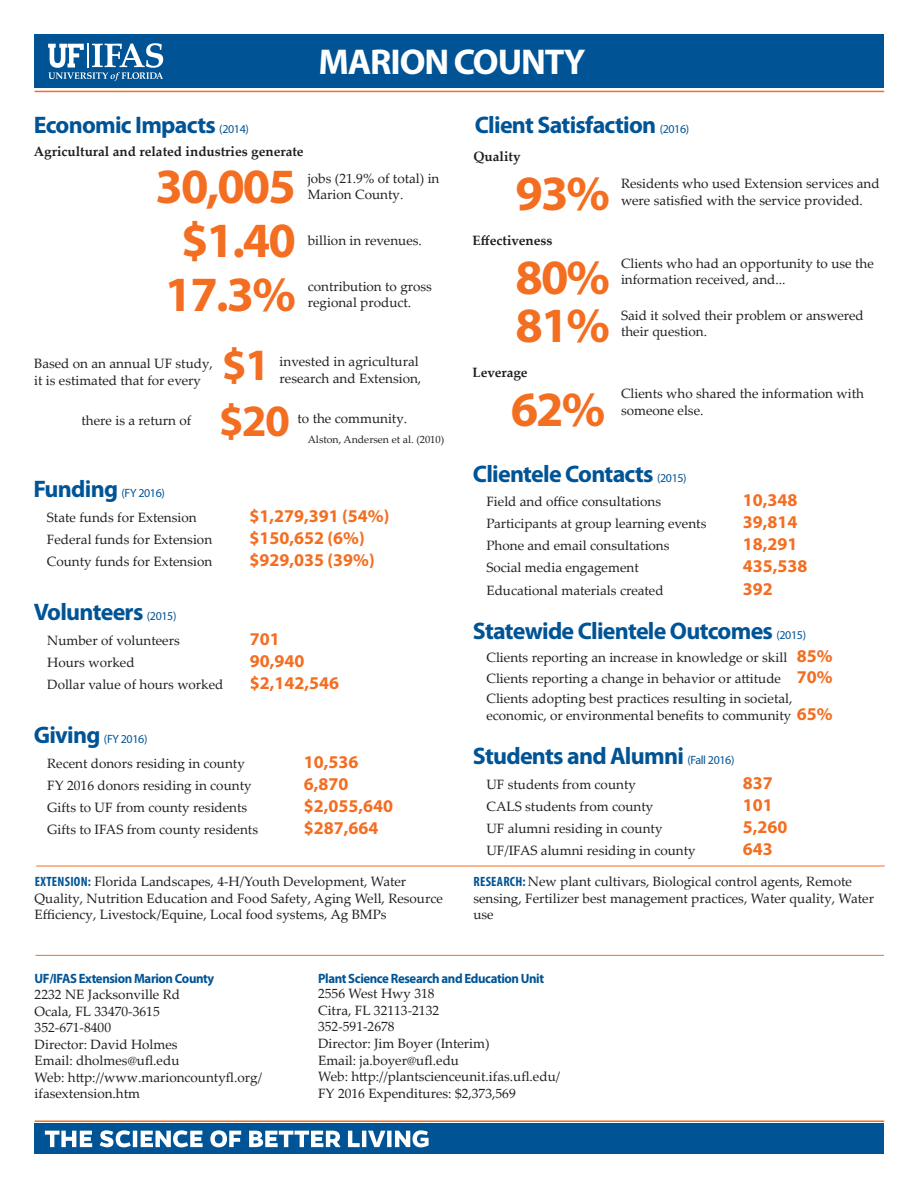
<style>
.page{position:relative;width:918px;height:1188px;background:#fff}
.page>*{position:absolute;margin:0;border:0;box-sizing:border-box;transform-origin:0 0}
.big_number{font:700 49.5px "Myriad Pro";letter-spacing:-.04em;color:#f36e21}
.big_number-2{font:700 45px "Myriad Pro";color:#f36e21}
.page_header{font:700 36px "Myriad Pro";letter-spacing:-.03em;color:#fff}
.text_head{font:700 24px "Myriad Pro";letter-spacing:-.03em;color:#005495}
.body{font:700 18px "Myriad Pro";color:#f36e21}
.body-2{font:13.5px/16.5px "Palatino Linotype";color:#231f20}
.body-3{font:700 13.5px "Palatino Linotype";color:#231f20}
.location_head{font:700 13.5px "Myriad Pro";letter-spacing:-.03em;color:#005495;scale:.95 1}
.text_head-2{font:12px "Myriad Pro";letter-spacing:-.03em;color:#005495}
.footnote{font:10.5px "Palatino Linotype";color:#231f20}
.s1{font-weight:400;font-size:12px}
.s2{font-weight:700;font-size:24px}
.s3{font-family:"Myriad Pro";font-weight:700;font-size:18px;color:#f36e21}
.s4{font-family:"Myriad Pro";font-weight:700;font-stretch:condensed;color:#005495}
.s5{font-family:"Myriad Pro";font-weight:700;color:#005495}
</style>
<div class="page">
<div style="left:35px;top:34px;width:849px;height:54px;background:#005495"></div>
<svg style="left:48px;top:43px;width:115px;height:38px"></svg>
<hr style="left:35px;top:91px;width:849px;height:1px;background:#f36e21">
<div style="left:35px;top:1124px;width:849px;height:30px;background:#005495"></div>
<hr style="left:35px;top:1120px;width:849px;height:2px;background:#f36e21">
<hr style="left:36px;top:955px;width:848px;height:1px;background:#f36e21">
<hr style="left:36px;top:866px;width:849px;height:1px;background:#f36e21">
<svg style="left:45px;top:1130px;width:384px;height:17px"></svg>
<p class="page_header" style="left:318px;top:39px;width:269px">MARION COUNTY</p>
<p class="text_head" style="left:34px;top:109px;width:217px">Economic Impacts <span class="s1">(2014)</span></p>
<p class="body-3" style="left:34px;top:142px;width:271px">Agricultural and related industries generate</p>
<p class="big_number" style="left:156px;top:154px;width:142px">30,005</p>
<p class="body-2" style="left:308px;top:169px;width:133px">jobs (21.9% of total) in<br>Marion County.</p>
<p class="big_number" style="left:181px;top:208px;width:116px">$1.40</p>
<p class="body-2" style="left:308px;top:231px;width:116px">billion in revenues.</p>
<p class="big_number" style="left:165px;top:262px;width:132px">17.3%</p>
<p class="body-2" style="left:308px;top:277px;width:126px">contribution to gross regional product.</p>
<p class="body-2" style="left:34px;top:355px;width:180px">Based on an annual UF study, it is estimated that for every</p>
<p class="body-2" style="left:82px;top:412px;width:111px">there is a return of</p>
<p class="big_number-2" style="left:222px;top:336px;width:50px">$1</p>
<p class="body-2" style="left:280px;top:353px;width:143px">invested in agricultural research and Extension,</p>
<p class="big_number-2" style="left:219px;top:392px;width:73px">$20</p>
<p class="body-2" style="left:298px;top:410px;width:111px">to the community.</p>
<p class="footnote" style="left:308px;top:432px;width:138px">Alston, Andersen et al. (2010)</p>
<p class="text_head-2" style="left:33px;top:486px;width:133px"><span class="s2">Funding</span> (FY 2016)</p>
<p class="body-2" style="left:47px;top:509px;width:151px">State funds for Extension</p>
<p class="body" style="left:249px;top:504px;width:142px">$1,279,391 (54%)</p>
<p class="body-2" style="left:47px;top:531px;width:167px">Federal funds for Extension</p>
<p class="body" style="left:249px;top:526px;width:117px">$150,652 (6%)</p>
<p class="body-2" style="left:47px;top:553px;width:167px">County funds for Extension</p>
<p class="body" style="left:249px;top:549px;width:127px">$929,035 (39%)</p>
<p class="text_head" style="left:34px;top:597px;width:144px">Volunteers <span class="s1">(2015)</span></p>
<p class="body-2" style="left:47px;top:632px;width:134px">Number of volunteers</p>
<p class="body" style="left:250px;top:627px;width:31px">701</p>
<p class="body-2" style="left:47px;top:654px;width:89px">Hours worked</p>
<p class="body" style="left:250px;top:649px;width:56px">90,940</p>
<p class="body-2" style="left:47px;top:676px;width:178px">Dollar value of hours worked</p>
<p class="body" style="left:250px;top:671px;width:91px">$2,142,546</p>
<p class="text_head-2" style="left:34px;top:732px;width:115px"><span class="s2">Giving</span> (FY 2016)</p>
<p class="body-2" style="left:47px;top:755px;width:199px">Recent donors residing in county</p>
<p class="body" style="left:304px;top:750px;width:56px">10,536</p>
<p class="body-2" style="left:47px;top:777px;width:206px">FY 2016 donors residing in county</p>
<p class="body" style="left:304px;top:772px;width:46px">6,870</p>
<p class="body-2" style="left:47px;top:799px;width:202px">Gifts to UF from county residents</p>
<p class="body" style="left:304px;top:794px;width:91px">$2,055,640</p>
<p class="body-2" style="left:47px;top:821px;width:212px">Gifts to IFAS from county residents</p>
<p class="body" style="left:304px;top:816px;width:76px">$287,664</p>
<p class="text_head" style="left:475px;top:109px;width:216px">Client Satisfaction <span class="s1">(2016)</span></p>
<p class="body-3" style="left:473px;top:147px;width:49px">Quality</p>
<p class="big_number" style="left:516px;top:161px;width:96px">93%</p>
<p class="body-2" style="left:621px;top:175px;width:260px">Residents who used Extension services and were satisfied with the service provided.</p>
<p class="body-3" style="left:472px;top:231px;width:82px">Effectiveness</p>
<p class="big_number" style="left:516px;top:245px;width:96px">80%</p>
<p class="body-2" style="left:621px;top:255px;width:254px">Clients who had an opportunity to use the information received, and...</p>
<p class="big_number" style="left:516px;top:293px;width:96px">81%</p>
<p class="body-2" style="left:621px;top:306px;width:244px">Said it solved their problem or answered their question.</p>
<p class="body-3" style="left:472px;top:363px;width:57px">Leverage</p>
<p class="big_number" style="left:511px;top:377px;width:96px">62%</p>
<p class="body-2" style="left:621px;top:385px;width:244px">Clients who shared the information with someone else.</p>
<p class="text_head" style="left:473px;top:458px;width:215px">Clientele Contacts <span class="s1">(2015)</span></p>
<p class="body-2" style="left:486px;top:493px;width:176px">Field and office consultations</p>
<p class="body" style="left:743px;top:489px;width:56px">10,348</p>
<p class="body-2" style="left:486px;top:515px;width:221px">Participants at group learning events</p>
<p class="body" style="left:743px;top:511px;width:56px">39,814</p>
<p class="body-2" style="left:486px;top:537px;width:185px">Phone and email consultations</p>
<p class="body" style="left:743px;top:533px;width:56px">18,291</p>
<p class="body-2" style="left:486px;top:559px;width:154px">Social media engagement</p>
<p class="body" style="left:743px;top:555px;width:66px">435,538</p>
<p class="body-2" style="left:486px;top:581px;width:179px">Educational materials created</p>
<p class="body" style="left:743px;top:577px;width:31px">392</p>
<p class="text_head" style="left:473px;top:615px;width:335px">Statewide Clientele Outcomes <span class="s1">(2015)</span></p>
<p class="body-2" style="left:486px;top:649px;width:348px">Clients reporting an increase in knowledge or skill <span class="s3">85%</span></p>
<p class="body-2" style="left:486px;top:669px;width:348px">Clients reporting a change in behavior or attitude <span class="s3">70%</span></p>
<p class="body-2" style="left:486px;top:690px;width:348px">Clients adopting best practices resulting in societal, economic, or environmental benefits to community <span class="s3">65%</span></p>
<p class="text_head" style="left:473px;top:741px;width:263px">Students and Alumni <span class="s1">(Fall 2016)</span></p>
<p class="body-2" style="left:486px;top:776px;width:151px">UF students from county</p>
<p class="body" style="left:743px;top:771px;width:31px">837</p>
<p class="body-2" style="left:486px;top:798px;width:168px">CALS students from county</p>
<p class="body" style="left:743px;top:793px;width:31px">101</p>
<p class="body-2" style="left:486px;top:820px;width:178px">UF alumni residing in county</p>
<p class="body" style="left:743px;top:816px;width:46px">5,260</p>
<p class="body-2" style="left:486px;top:842px;width:211px">UF/IFAS alumni residing in county</p>
<p class="body" style="left:743px;top:838px;width:31px">643</p>
<p class="body-2" style="left:35px;top:873px;width:410px"><span class="s4">EXTENSION:</span> Florida Landscapes, 4-H/Youth Development, Water<br>Quality, Nutrition Education and Food Safety, Aging Well, Resource<br>Efficiency, Livestock/Equine, Local food systems, Ag BMPs</p>
<p class="body-2" style="left:473px;top:873px;width:402px"><span class="s4">RESEARCH:</span> New plant cultivars, Biological control agents, Remote sensing, Fertilizer best management practices, Water quality, Water use</p>
<p class="location_head" style="left:35px;top:970px;width:191px">UF/IFAS Extension Marion County</p>
<p class="body-2" style="left:35px;top:986px;width:229px">2232 NE Jacksonville Rd<br>Ocala, FL 33470-3615<br>352-671-8400<br>Director: David Holmes<br>Email: dholmes@ufl.edu<br>Web: http://www.marioncountyfl.org/ ifasextension.htm</p>
<p class="body-2" style="left:318px;top:969px;width:244px"><span class="s5">Plant Science Research and Education Unit<br></span>2556 West Hwy 318<br>Citra, FL 32113-2132<br>352-591-2678<br>Director: Jim Boyer (Interim)<br>Email: ja.boyer@ufl.edu<br>Web: http://plantscienceunit.ifas.ufl.edu/<br>FY 2016 Expenditures: $2,373,569</p>
</div>
